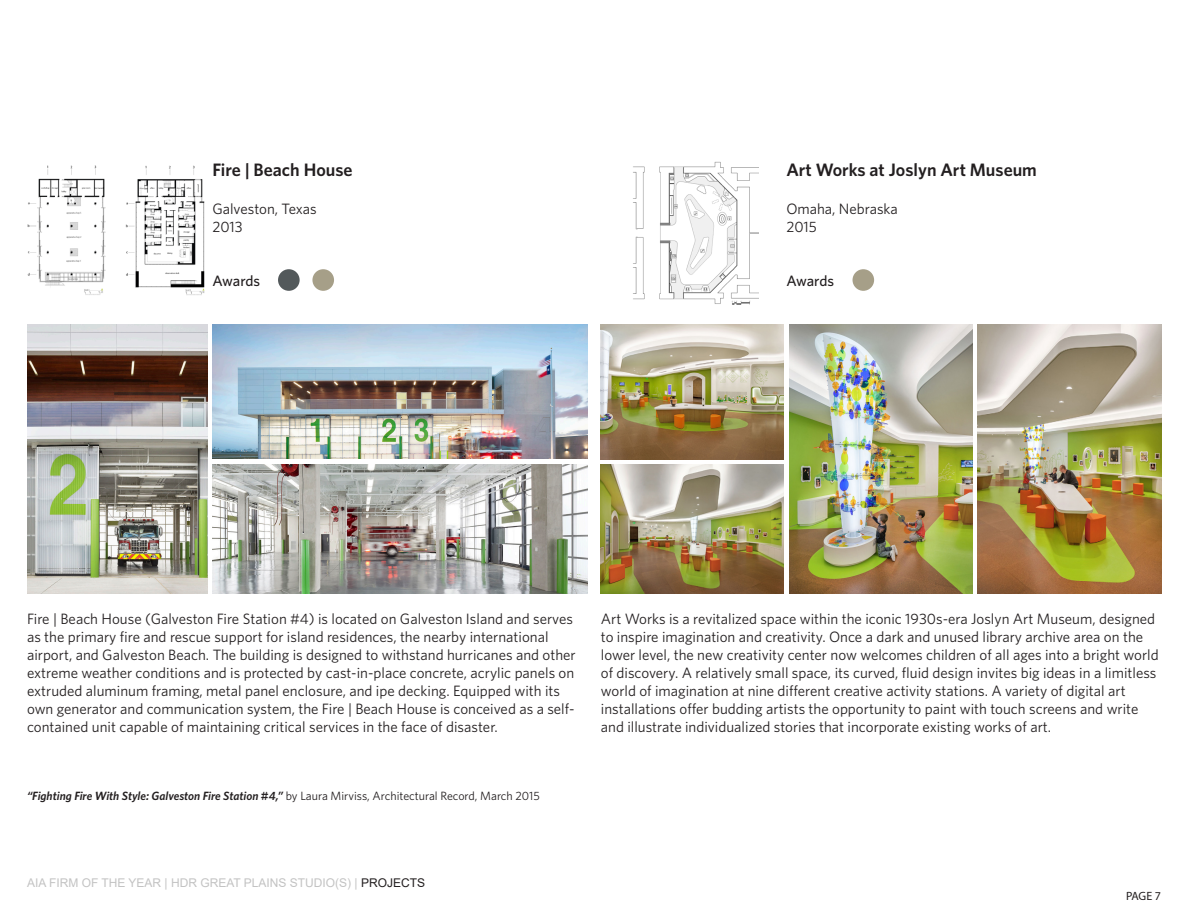
<style>
.page{position:relative;width:1188px;height:918px;background:#fff}
.page>*{position:absolute;margin:0;border:0;box-sizing:border-box;transform-origin:0 0}
.t1{font:600 18px "Whitney";color:#231f20}
.t2{font:15px/18px "Whitney";color:#231f20}
.t3{font:500 15px "Whitney";letter-spacing:-.015em;color:#231f20}
.t4{font:italic 600 12px "Whitney";color:#231f20}
.t5{font:12px "Arial";color:#c3c3c3}
.t6{font:12px "Myriad Pro";color:#231f20}
.s1{font-weight:400;font-style:normal}
.s2{color:#231f20}
</style>
<div class="page">
<div style="left:853px;top:269px;width:21px;height:22px;background:#a69f88;border-radius:50%"></div>
<div style="left:278px;top:269px;width:22px;height:22px;background:#53595b;border-radius:50%"></div>
<div style="left:312px;top:269px;width:22px;height:22px;background:#a69f88;border-radius:50%"></div>
<img style="left:978px;top:325px;width:183px;height:268px">
<img style="left:601px;top:325px;width:183px;height:134px">
<img style="left:601px;top:465px;width:183px;height:128px">
<img style="left:789px;top:325px;width:184px;height:268px">
<img style="left:633px;top:162px;width:126px;height:143px">
<img style="left:27px;top:325px;width:180px;height:268px">
<img style="left:212px;top:325px;width:375px;height:134px">
<img style="left:212px;top:465px;width:375px;height:128px">
<img style="left:27px;top:166px;width:178px;height:129px">
<p class="t1" style="left:212px;top:158px;width:142px">Fire | Beach House</p>
<p class="t2" style="left:212px;top:199px;width:106px">Galveston, Texas</p>
<p class="t2" style="left:212px;top:217px;width:32px">2013</p>
<p class="t3" style="left:212px;top:270px;width:49px">Awards</p>
<p class="t1" style="left:786px;top:158px;width:252px">Art Works at Joslyn Art Museum</p>
<p class="t2" style="left:786px;top:199px;width:113px">Omaha, Nebraska</p>
<p class="t2" style="left:786px;top:217px;width:32px">2015</p>
<p class="t3" style="left:786px;top:270px;width:49px">Awards</p>
<p class="t2" style="left:27px;top:609px;width:550px">Fire | Beach House (Galveston Fire Station #4) is located on Galveston Island and serves as the primary fire and rescue support for island residences, the nearby international airport, and Galveston Beach. The building is designed to withstand hurricanes and other extreme weather conditions and is protected by cast-in-place concrete, acrylic panels on extruded aluminum framing, metal panel enclosure, and ipe decking. Equipped with its own generator and communication system, the Fire | Beach House is conceived as a self&shy;contained unit capable of maintaining critical services in the face of disaster.</p>
<p class="t4" style="left:27px;top:788px;width:514px">“Fighting Fire With Style: Galveston Fire Station #4,” <span class="s1">by Laura Mirviss, Architectural Record, March 2015</span></p>
<p class="t2" style="left:601px;top:609px;width:559px">Art Works is a revitalized space within the iconic 1930s-era Joslyn Art Museum, designed to inspire imagination and creativity. Once a dark and unused library archive area on the lower level, the new creativity center now welcomes children of all ages into a bright world of discovery. A relatively small space, its curved, fluid design invites big ideas in a limitless world of imagination at nine different creative activity stations. A variety of digital art installations offer budding artists the opportunity to paint with touch screens and write and illustrate individualized stories that incorporate existing works of art.</p>
<p class="t5" style="left:27px;top:874px;width:400px">AIA FIRM OF THE YEAR | HDR GREAT PLAINS STUDIO(S) | <span class="s2">PROJECTS</span></p>
<p class="t6" style="left:1126px;top:889px;width:36px">PAGE 7</p>
</div>
